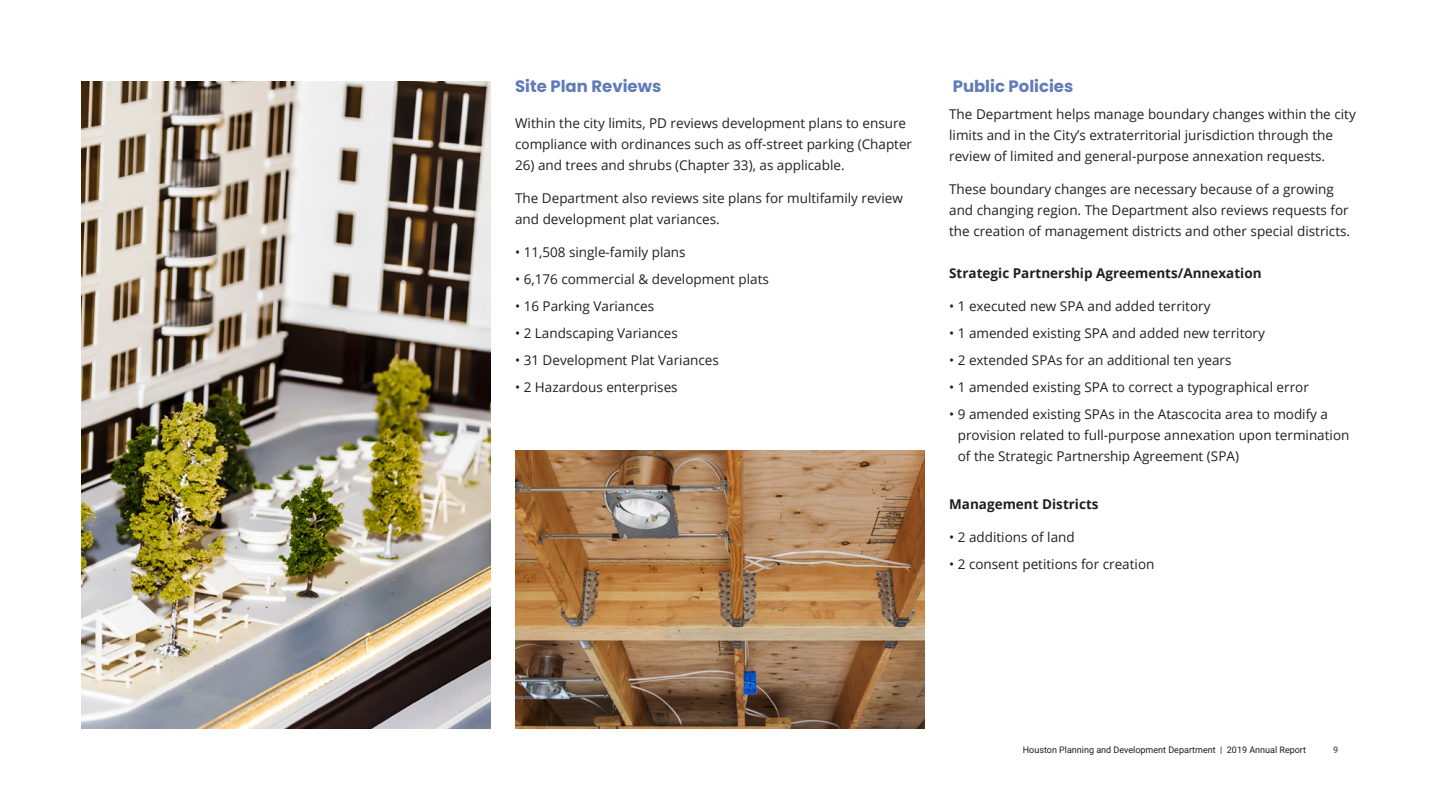
<style>
.page{position:relative;width:1440px;height:810px;background:#fff}
.page>*{position:absolute;margin:0;border:0;box-sizing:border-box;transform-origin:0 0}
.Header_11_pt{font:700 16.5px "Poppins";color:#5f7bb7}
.BODY_Text_10_16__no{font:700 16.5px "Poppins";color:#5f7bb7}
.BODY_Text_10_16__w_s{font:13.5px/21px "Open Sans";color:#231f20}
.BULLETED_LIST{font:13.5px/21px "Open Sans";color:#231f20}
.BODY_Text_10_16__w_s-2{font:700 13.5px "Open Sans";color:#231f20}
.t1{font:9px "Roboto";color:#231f20}
.t2{font:9px "Roboto";color:#6c6d70}
</style>
<div class="page">
<img style="left:515px;top:450px;width:410px;height:279px">
<img style="left:81px;top:81px;width:410px;height:648px">
<p class="Header_11_pt" style="left:515px;top:77px;width:148px">Site Plan Reviews</p>
<p class="BODY_Text_10_16__w_s" style="left:515px;top:113px;width:399px">Within the city limits, PD reviews development plans to ensure compliance with ordinances such as off-street parking (Chapter</p>
<p class="BODY_Text_10_16__w_s" style="left:515px;top:155px;width:331px">26) and trees and shrubs (Chapter 33), as applicable.</p>
<p class="BODY_Text_10_16__w_s" style="left:515px;top:188px;width:389px">The Department also reviews site plans for multifamily review and development plat variances.</p>
<p class="BULLETED_LIST" style="left:515px;top:242px;width:172px">• 11,508 single-family plans</p>
<p class="BULLETED_LIST" style="left:515px;top:269px;width:255px">• 6,176 commercial &amp; development plats</p>
<p class="BULLETED_LIST" style="left:515px;top:296px;width:141px">• 16 Parking Variances</p>
<p class="BULLETED_LIST" style="left:515px;top:323px;width:164px">• 2 Landscaping Variances</p>
<p class="BULLETED_LIST" style="left:515px;top:350px;width:205px">• 31 Development Plat Variances</p>
<p class="BULLETED_LIST" style="left:515px;top:377px;width:164px">• 2 Hazardous enterprises</p>
<p class="BODY_Text_10_16__no" style="left:953px;top:77px;width:122px">Public Policies</p>
<p class="BODY_Text_10_16__w_s" style="left:949px;top:104px;width:408px">The Department helps manage boundary changes within the city limits and in the City’s extraterritorial jurisdiction through the review of limited and general-purpose annexation requests.</p>
<p class="BODY_Text_10_16__w_s" style="left:949px;top:179px;width:402px">These boundary changes are necessary because of a growing and changing region. The Department also reviews requests for the creation of management districts and other special districts.</p>
<p class="BODY_Text_10_16__w_s-2" style="left:949px;top:264px;width:314px">Strategic Partnership Agreements/Annexation</p>
<p class="BULLETED_LIST" style="left:949px;top:296px;width:263px">• 1 executed new SPA and added territory</p>
<p class="BULLETED_LIST" style="left:949px;top:323px;width:317px">• 1 amended existing SPA and added new territory</p>
<p class="BULLETED_LIST" style="left:949px;top:350px;width:284px">• 2 extended SPAs for an additional ten years</p>
<p class="BULLETED_LIST" style="left:949px;top:377px;width:361px">• 1 amended existing SPA to correct a typographical error</p>
<p class="BULLETED_LIST" style="left:958px;top:404px;width:393px;text-indent:-9px">• 9 amended existing SPAs in the Atascocita area to modify a provision related to full-purpose annexation upon termination of the Strategic Partnership Agreement (SPA)</p>
<p class="BODY_Text_10_16__w_s-2" style="left:949px;top:495px;width:151px">Management Districts</p>
<p class="BULLETED_LIST" style="left:949px;top:527px;width:127px">• 2 additions of land</p>
<p class="BULLETED_LIST" style="left:949px;top:554px;width:207px">• 2 consent petitions for creation</p>
<p class="t1" style="left:1023px;top:743px;width:285px">Houston Planning and Development Department | 2019 Annual Report</p>
<p class="t2" style="left:1333px;top:743px;width:7px">9</p>
</div>
